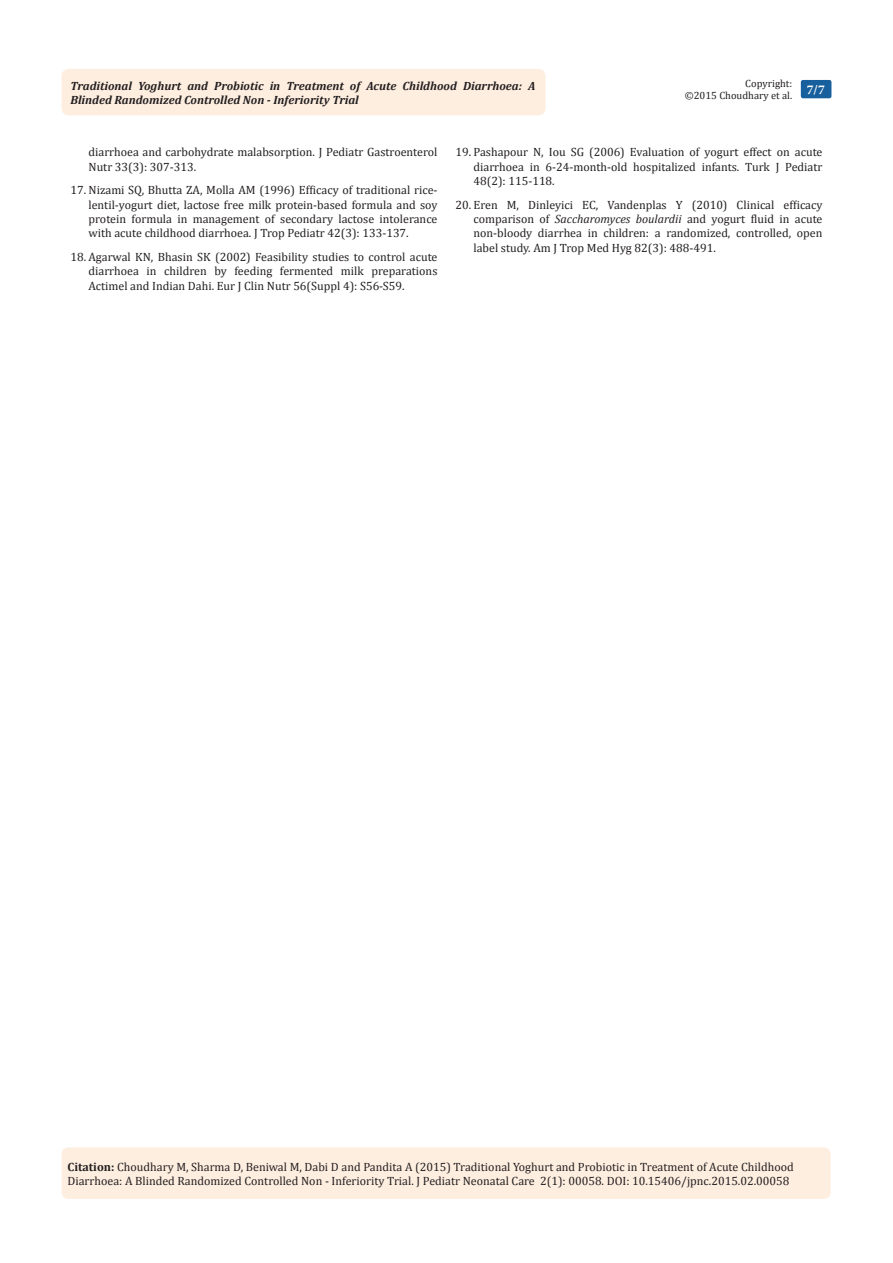
<style>
.page{position:relative;width:893px;height:1263px;background:#fff}
.page>*{position:absolute;margin:0;border:0;box-sizing:border-box;transform-origin:0 0}
.t1{font:700 13.5px "Minion Pro";color:#fff}
.t2{font:12px/14.4px "Cambria";color:#231f20;text-align:justify}
.t3{font:italic 700 12px/14.4px "Cambria";color:#231f20}
.t4{font:10.5px "Cambria";color:#231f20}
.s1{font-style:italic}
.s2{font-weight:700}
</style>
<div class="page">
<div style="left:62px;top:69px;width:484px;height:47px;background:#feeee0;border-radius:8px"></div>
<div style="left:801px;top:80px;width:30px;height:18px;background:#18609d;border-radius:2px"></div>
<div style="left:62px;top:1147px;width:769px;height:52px;background:#feeee0;border-radius:7px"></div>
<p class="t4" style="left:745px;top:77px;width:48px">Copyright:</p>
<p class="t4" style="left:685px;top:89px;width:109px">©2015 Choudhary et al.</p>
<p class="t3" style="left:70px;top:78px;width:466px">Traditional Yoghurt and Probiotic in Treatment of Acute Childhood Diarrhoea: A<br>Blinded Randomized Controlled Non - Inferiority Trial</p>
<p class="t1" style="left:807px;top:80px;width:19px">7/7</p>
<p class="t2" style="left:88px;top:145px;width:350px">diarrhoea and carbohydrate malabsorption. J Pediatr Gastroenterol<br>Nutr 33(3): 307-313.</p>
<p class="t2" style="left:88px;top:183px;width:350px;text-indent:-18px">17. Nizami SQ, Bhutta ZA, Molla AM (1996) Efficacy of traditional rice&shy;lentil-yogurt diet, lactose free milk protein-based formula and soy protein formula in management of secondary lactose intolerance with acute childhood diarrhoea. J Trop Pediatr 42(3): 133-137.</p>
<p class="t2" style="left:88px;top:249px;width:350px;text-indent:-18px">18. Agarwal KN, Bhasin SK (2002) Feasibility studies to control acute diarrhoea in children by feeding fermented milk preparations Actimel and Indian Dahi. Eur J Clin Nutr 56(Suppl 4): S56-S59.</p>
<p class="t2" style="left:473px;top:145px;width:350px;text-indent:-18px">19. Pashapour N, Iou SG (2006) Evaluation of yogurt effect on acute diarrhoea in 6-24-month-old hospitalized infants. Turk J Pediatr 48(2): 115-118.</p>
<p class="t2" style="left:473px;top:197px;width:350px;text-indent:-18px">20. Eren M, Dinleyici EC, Vandenplas Y (2010) Clinical efficacy comparison of <span class="s1">Saccharomyces boulardii</span> and yogurt fluid in acute non-bloody diarrhea in children: a randomized, controlled, open label study. Am J Trop Med Hyg 82(3): 488-491.</p>
<p class="t2" style="left:68px;top:1159px;width:728px"><span class="s2">Citation:</span> Choudhary M, Sharma D, Beniwal M, Dabi D and Pandita A (2015) Traditional Yoghurt and Probiotic in Treatment of Acute Childhood<br>Diarrhoea: A Blinded Randomized Controlled Non - Inferiority Trial. J Pediatr Neonatal Care 2(1): 00058. DOI: 10.15406/jpnc.2015.02.00058</p>
</div>
